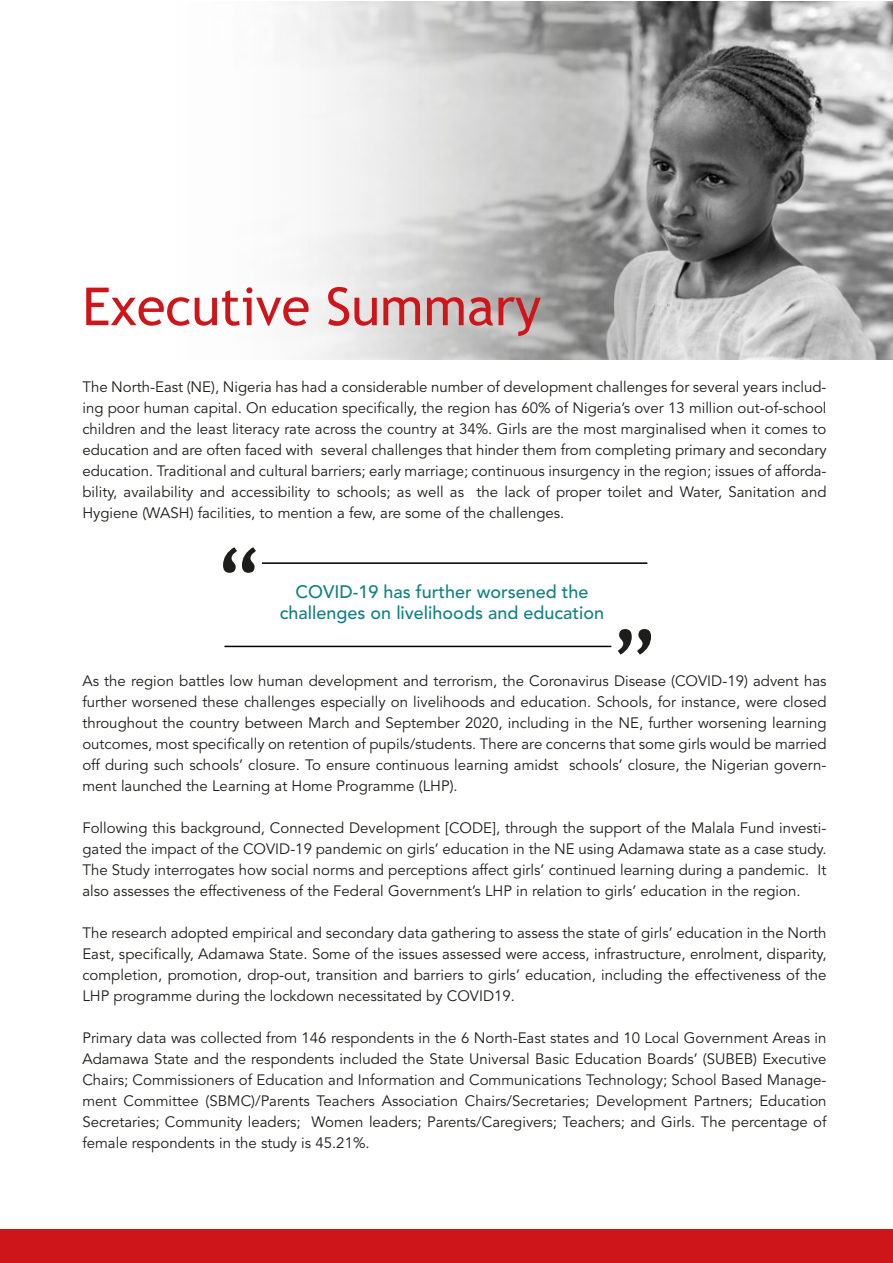
<style>
.page{position:relative;width:893px;height:1263px;background:#fff}
.page>*{position:absolute;margin:0;border:0;box-sizing:border-box;transform-origin:0 0}
.t1{font:86.1px "Trebuchet MS";color:#1d1d1b}
.t2{font:52.5px "Trebuchet MS";color:#cd151a}
.t3{font:500 18px "Avenir LT Std";color:#138182}
.t4{font:15px/21px "Avenir LT Std";color:#1d1d1b;text-align:justify}
</style>
<div class="page">
<img style="left:659px;top:1px;width:234px;height:358px">
<svg style="left:288px;top:1px;width:371px;height:358px"></svg>
<div style="left:0;top:1230px;width:892px;height:33px;background:#cd151a"></div>
<hr style="left:262px;top:562px;width:385px;height:2px;background:#000">
<hr style="left:224px;top:646px;width:387px;height:1px;background:#000">
<h2 class="t2" style="left:82px;top:273px;width:460px">Executive Summary</h2>
<p class="t4" style="left:82px;top:376px;width:746px">The North-East (NE), Nigeria has had a considerable number of development challenges for several years includ&shy;ing poor human capital. On education specifically, the region has 60% of Nigeria’s over 13 million out-of-school children and the least literacy rate across the country at 34%. Girls are the most marginalised when it comes to education and are often faced with several challenges that hinder them from completing primary and secondary education. Traditional and cultural barriers; early marriage; continuous insurgency in the region; issues of afforda&shy;bility, availability and accessibility to schools; as well as the lack of proper toilet and Water, Sanitation and Hygiene (WASH) facilities, to mention a few, are some of the challenges.</p>
<h1 class="t1" style="left:216px;top:526px;width:47px">“</h1>
<p class="t3" style="left:295px;top:581px;width:295px">COVID-19 has further worsened the</p>
<p class="t3" style="left:280px;top:602px;width:326px">challenges on livelihoods and education</p>
<h1 class="t1" style="left:611px;top:608px;width:47px">”</h1>
<p class="t4" style="left:82px;top:670px;width:746px">As the region battles low human development and terrorism, the Coronavirus Disease (COVID-19) advent has further worsened these challenges especially on livelihoods and education. Schools, for instance, were closed throughout the country between March and September 2020, including in the NE, further worsening learning outcomes, most specifically on retention of pupils/students. There are concerns that some girls would be married off during such schools’ closure. To ensure continuous learning amidst schools’ closure, the Nigerian govern&shy;ment launched the Learning at Home Programme (LHP).</p>
<p class="t4" style="left:82px;top:817px;width:746px">Following this background, Connected Development [CODE], through the support of the Malala Fund investi&shy;gated the impact of the COVID-19 pandemic on girls’ education in the NE using Adamawa state as a case study.<br>The Study interrogates how social norms and perceptions affect girls’ continued learning during a pandemic. It also assesses the effectiveness of the Federal Government’s LHP in relation to girls’ education in the region.</p>
<p class="t4" style="left:82px;top:922px;width:746px">The research adopted empirical and secondary data gathering to assess the state of girls’ education in the North East, specifically, Adamawa State. Some of the issues assessed were access, infrastructure, enrolment, disparity, completion, promotion, drop-out, transition and barriers to girls’ education, including the effectiveness of the LHP programme during the lockdown necessitated by COVID19.</p>
<p class="t4" style="left:82px;top:1027px;width:746px">Primary data was collected from 146 respondents in the 6 North-East states and 10 Local Government Areas in Adamawa State and the respondents included the State Universal Basic Education Boards’ (SUBEB) Executive Chairs; Commissioners of Education and Information and Communications Technology; School Based Manage&shy;ment Committee (SBMC)/Parents Teachers Association Chairs/Secretaries; Development Partners; Education Secretaries; Community leaders; Women leaders; Parents/Caregivers; Teachers; and Girls. The percentage of female respondents in the study is 45.21%.</p>
</div>
